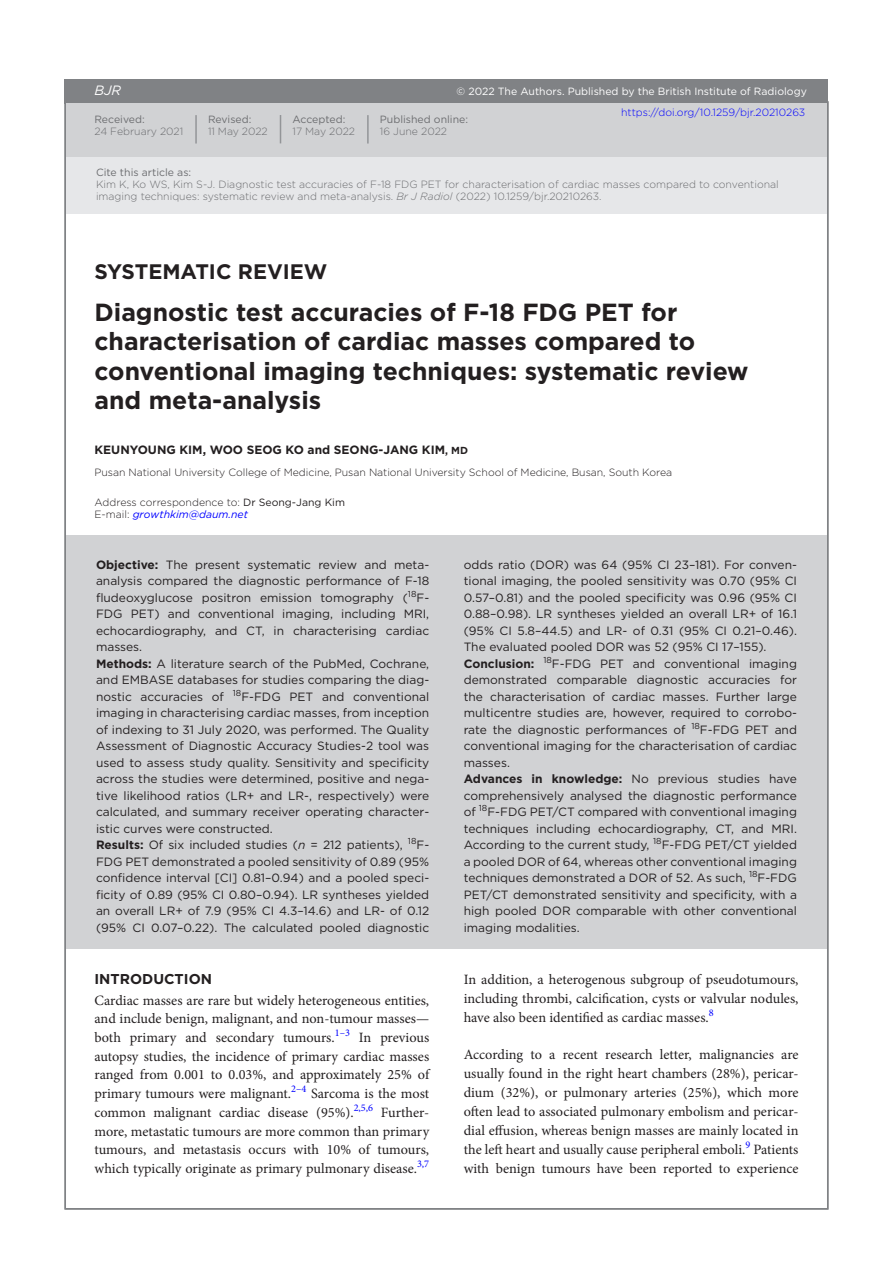
<style>
.page{position:relative;width:893px;height:1263px;background:#fff}
.page>*{position:absolute;margin:0;border:0;box-sizing:border-box;transform-origin:0 0}
.t1{font:700 24.75px/29.2px "Gotham";color:#231f20}
.t2{font:700 21px "Gotham";color:#231f20}
.t3{font:14.25px/18.8px "Minion Pro";color:#231f20;text-align:justify}
.t4{font:700 14.25px "Gotham";color:#231f20}
.t5{font:italic 13.5px "Gotham";color:#fff}
.t6{font:12px/16.5px "Gotham";color:#231f20}
.t7{font:700 12px "Gotham";color:#231f20}
.t8{font:300 10.5px/12px "Gotham";color:#6c6d70}
.t9{font:300 10.5px/12px "Gotham";letter-spacing:-.005em;color:#231f20}
.t10{font:10.5px "Gotham";color:#6c6d70}
.t11{font:10.5px "Gotham";color:#fff}
.t12{font:300 10.5px "Gotham";color:#00f}
.s1{font-style:italic}
.s2{font-size:10.2px}
.s3{font-weight:400}
.s4{font-weight:400;font-style:italic;color:#00f}
.s5{font-weight:700}
</style>
<div class="page">
<div style="left:64px;top:79px;width:764px;height:24px;background:#808285"></div>
<div style="left:66px;top:154px;width:761px;height:59px;background:#e6e7e9"></div>
<div style="left:66px;top:103px;width:761px;height:53px;background:#d1d2d4"></div>
<svg style="left:280px;top:115px;width:1px;height:28px"></svg>
<hr style="left:195px;top:115px;width:2px;height:29px;background:#939598">
<hr style="left:367px;top:115px;width:2px;height:29px;background:#939598">
<div style="left:66px;top:535px;width:761px;height:414px;background:#d1d2d4"></div>
<p class="t5" style="left:94px;top:83px;width:28px">BJR</p>
<p class="t10" style="left:94px;top:113px;width:52px">Received:</p>
<p class="t8" style="left:94px;top:125px;width:90px">24 February 2021</p>
<p class="t10" style="left:208px;top:113px;width:45px">Revised:</p>
<p class="t8" style="left:208px;top:125px;width:61px">11 May 2022</p>
<p class="t10" style="left:292px;top:113px;width:54px">Accepted:</p>
<p class="t8" style="left:292px;top:125px;width:64px">17 May 2022</p>
<p class="t11" style="left:457px;top:85px;width:352px">© 2022 The Authors. Published by the British Institute of Radiology</p>
<p class="t10" style="left:380px;top:113px;width:90px">Published online:</p>
<p class="t8" style="left:380px;top:125px;width:69px">16 June 2022</p>
<p class="t12" style="left:621px;top:106px;width:186px">https://doi.org/10.1259/bjr.20210263</p>
<p class="t10" style="left:96px;top:165px;width:97px">Cite this article as:</p>
<p class="t8" style="left:96px;top:178px;width:684px">Kim K, Ko WS, Kim S-J. Diagnostic test accuracies of F-18 FDG PET for characterisation of cardiac masses compared to conventional imaging techniques: systematic review and meta-analysis. <span class="s1">Br J Radiol</span> (2022) 10.1259/bjr.20210263.</p>
<h2 class="t2" style="left:94px;top:258px;width:234px">SYSTEMATIC REVIEW</h2>
<h1 class="t1" style="left:94px;top:298px;width:656px">Diagnostic test accuracies of F-18 FDG PET for characterisation of cardiac masses compared to conventional imaging techniques: systematic review and meta-analysis</h1>
<p class="t7" style="left:94px;top:442px;width:375px">KEUNYOUNG KIM, WOO SEOG KO and SEONG-JANG KIM<span class="s2">, MD</span></p>
<p class="t9" style="left:94px;top:466px;width:579px">Pusan National University College of Medicine, Pusan National University School of Medicine, Busan, South Korea</p>
<p class="t9" style="left:94px;top:496px;width:252px">Address correspondence to: <span class="s3">Dr Seong-Jang Kim<br></span>E-mail: <span class="s4">growthkim@daum.net</span></p>
<p class="t6" style="left:96px;top:556px;width:335px"><span class="s5">Objective:</span> The present systematic review and meta&shy;analysis compared the diagnostic performance of F-18 fludeoxyglucose positron emission tomography (<sup>18</sup>F-FDG PET) and conventional imaging, including MRI, echocardiography, and CT, in characterising cardiac masses.<br><span class="s5">Methods:</span> A literature search of the PubMed, Cochrane, and EMBASE databases for studies comparing the diag&shy;nostic accuracies of <sup>18</sup>F-FDG PET and conventional imaging in characterising cardiac masses, from inception of indexing to 31 July 2020, was performed. The Quality Assessment of Diagnostic Accuracy Studies-2 tool was used to assess study quality. Sensitivity and specificity across the studies were determined, positive and nega&shy;tive likelihood ratios (LR+ and LR-, respectively) were calculated, and summary receiver operating character&shy;istic curves were constructed.<br><span class="s5">Results:</span> Of six included studies (<span class="s1">n</span> = 212 patients), <sup>18</sup>F-FDG PET demonstrated a pooled sensitivity of 0.89 (95% confidence interval [CI] 0.81–0.94) and a pooled speci&shy;ficity of 0.89 (95% CI 0.80–0.94). LR syntheses yielded an overall LR+ of 7.9 (95% CI 4.3–14.6) and LR- of 0.12 (95% CI 0.07–0.22). The calculated pooled diagnostic</p>
<p class="t6" style="left:464px;top:556px;width:335px">odds ratio (DOR) was 64 (95% CI 23–181). For conven&shy;tional imaging, the pooled sensitivity was 0.70 (95% CI 0.57–0.81) and the pooled specificity was 0.96 (95% CI 0.88–0.98). LR syntheses yielded an overall LR+ of 16.1 (95% CI 5.8–44.5) and LR- of 0.31 (95% CI 0.21–0.46).<br>The evaluated pooled DOR was 52 (95% CI 17–155).<br><span class="s5">Conclusion:</span> <sup>18</sup>F-FDG PET and conventional imaging demonstrated comparable diagnostic accuracies for the characterisation of cardiac masses. Further large multicentre studies are, however, required to corrobo&shy;rate the diagnostic performances of <sup>18</sup>F-FDG PET and conventional imaging for the characterisation of cardiac masses.<br><span class="s5">Advances in knowledge:</span> No previous studies have comprehensively analysed the diagnostic performance of <sup>18</sup>F-FDG PET/CT compared with conventional imaging techniques including echocardiography, CT, and MRI.<br>According to the current study, <sup>18</sup>F-FDG PET/CT yielded a pooled DOR of 64, whereas other conventional imaging techniques demonstrated a DOR of 52. As such, <sup>18</sup>F-FDG PET/CT demonstrated sensitivity and specificity, with a high pooled DOR comparable with other conventional imaging modalities.</p>
<p class="t4" style="left:94px;top:970px;width:119px">INTRODUCTION</p>
<p class="t3" style="left:94px;top:991px;width:336px">Cardiac masses are rare but widely heterogeneous entities, and include benign, malignant, and non-tumour masses— both primary and secondary tumours.<sup>1–3</sup> In previous autopsy studies, the incidence of primary cardiac masses ranged from 0.001 to 0.03%, and approximately 25% of primary tumours were malignant.<sup>2–4</sup> Sarcoma is the most common malignant cardiac disease (95%).<sup>2,5,6</sup> Further&shy;more, metastatic tumours are more common than primary tumours, and metastasis occurs with 10% of tumours, which typically originate as primary pulmonary disease.<sup>3,7</sup></p>
<p class="t3" style="left:464px;top:970px;width:336px">In addition, a heterogenous subgroup of pseudotumours, including thrombi, calcification, cysts or valvular nodules, have also been identified as cardiac masses.<sup>8</sup></p>
<p class="t3" style="left:464px;top:1045px;width:336px">According to a recent research letter, malignancies are usually found in the right heart chambers (28%), pericar&shy;dium (32%), or pulmonary arteries (25%), which more often lead to associated pulmonary embolism and pericar&shy;dial effusion, whereas benign masses are mainly located in the left heart and usually cause peripheral emboli.<sup>9</sup> Patients with benign tumours have been reported to experience</p>
</div>
